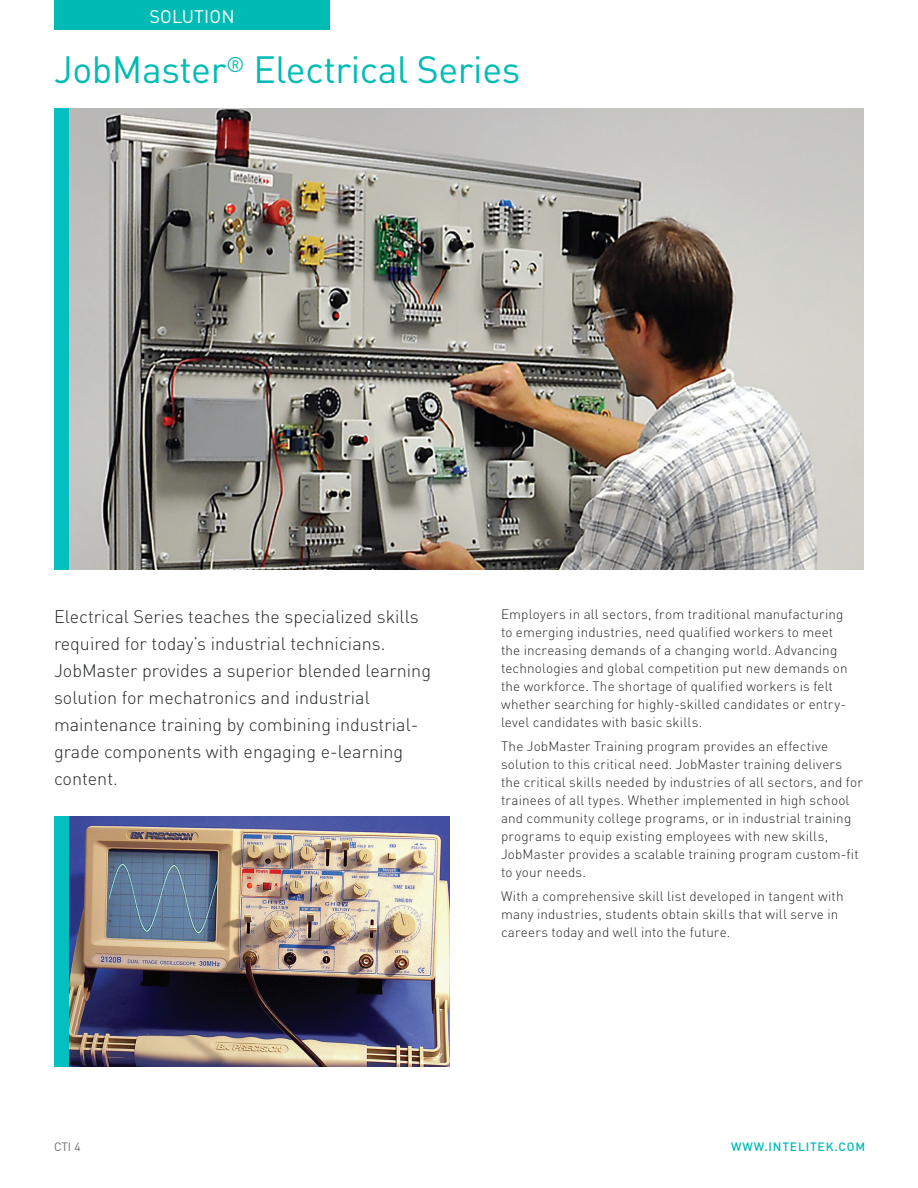
<style>
.page{position:relative;width:918px;height:1188px;background:#fff}
.page>*{position:absolute;margin:0;border:0;box-sizing:border-box;transform-origin:0 0}
.Heading_2{font:37.5px "DINOT";letter-spacing:-.01em;color:#00bbb5}
.general_description{font:300 18px/27px "DINOT";color:#242729}
.Page_Topic{font:18px "DINOT";letter-spacing:.01em;color:#fff}
.body_text{font:300 13.5px/18px "DINOT";letter-spacing:.01em;color:#242729}
.t1{font:500 12px "DINOT";letter-spacing:.07em;color:#00bbb5}
.t2{font:12px "DINOT";color:#6c6d70}
</style>
<div class="page">
<div style="left:54px;top:0;width:276px;height:30px;background:#00bbb4"></div>
<img style="left:69px;top:108px;width:795px;height:462px">
<img style="left:69px;top:816px;width:381px;height:251px">
<div style="left:54px;top:108px;width:15px;height:462px;background:#04bfbf"></div>
<div style="left:54px;top:816px;width:15px;height:251px;background:#04bfbf"></div>
<p class="Page_Topic" style="left:149px;top:5px;width:87px">SOLUTION</p>
<p class="Heading_2" style="left:54px;top:46px;width:468px">JobMaster<sup>®</sup> Electrical Series</p>
<p class="general_description" style="left:54px;top:603px;width:379px">Electrical Series teaches the specialized skills required for today’s industrial technicians.<br>JobMaster provides a superior blended learning solution for mechatronics and industrial maintenance training by combining industrial&shy;grade components with engaging e-learning content.</p>
<p class="body_text" style="left:501px;top:605px;width:348px">Employers in all sectors, from traditional manufacturing to emerging industries, need qualified workers to meet the increasing demands of a changing world. Advancing technologies and global competition put new demands on the workforce. The shortage of qualified workers is felt whether searching for highly-skilled candidates or entry&shy;level candidates with basic skills.</p>
<p class="body_text" style="left:501px;top:737px;width:363px">The JobMaster Training program provides an effective solution to this critical need. JobMaster training delivers the critical skills needed by industries of all sectors, and for trainees of all types. Whether implemented in high school and community college programs, or in industrial training programs to equip existing employees with new skills, JobMaster provides a scalable training program custom-fit to your needs.</p>
<p class="body_text" style="left:501px;top:887px;width:344px">With a comprehensive skill list developed in tangent with many industries, students obtain skills that will serve in careers today and well into the future.</p>
<p class="t2" style="left:54px;top:1139px;width:28px">CTI 4</p>
<p class="t1" style="left:731px;top:1139px;width:135px">WWW.INTELITEK.COM</p>
</div>
